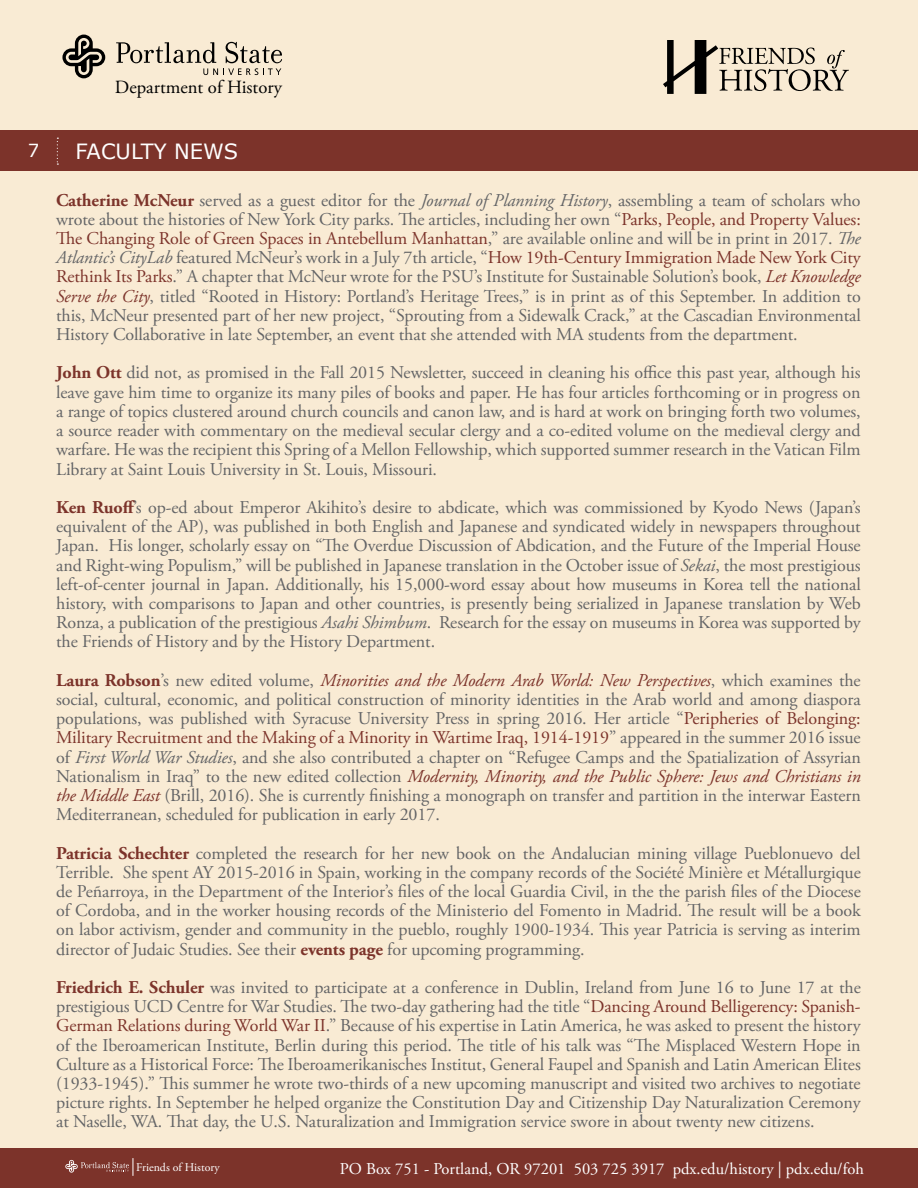
<style>
.page{position:relative;width:918px;height:1188px;background:#f9ebd4}
.page>*{position:absolute;margin:0;border:0;box-sizing:border-box;transform-origin:0 0}
.t1{font:21px "Verdana";color:#fff}
.t2{font:18.6px "Adobe Garamond Pro";color:#000}
.t3{font:18px/19.2px "Adobe Garamond Pro";letter-spacing:-.005em;color:#636466;text-align:justify}
.t4{font:18px "Verdana";color:#fff}
.t5{font:16.5px "Adobe Garamond Pro";color:#fff}
.t6{font:11.85px "Adobe Garamond Pro";color:#fff}
.s1{font-weight:700;color:#7c332a}
.s2{font-style:italic}
.s3{color:#7c332a}
.s4{font-style:italic;color:#7c332a}
</style>
<div class="page">
<div style="left:0;top:1148px;width:918px;height:40px;background:#7c332a"></div>
<svg style="left:65px;top:1158px;width:69px;height:18px"></svg>
<div style="left:0;top:130px;width:918px;height:41px;background:#7c332a"></div>
<svg style="left:57px;top:138px;width:1px;height:27px"></svg>
<svg style="left:663px;top:40px;width:186px;height:54px"></svg>
<svg style="left:62px;top:35px;width:43px;height:43px"></svg>
<svg style="left:116px;top:42px;width:166px;height:33px"></svg>
<p class="t2" style="left:115px;top:76px;width:169px">Department of History</p>
<p class="t4" style="left:28px;top:138px;width:13px">7</p>
<p class="t1" style="left:76px;top:137px;width:164px">FACULTY NEWS</p>
<p class="t3" style="left:56px;top:191px;width:806px"><span class="s1">Catherine McNeur</span> served as a guest editor for the <span class="s2">Journal of Planning History</span>, assembling a team of scholars who wrote about the histories of New York City parks. The articles, including her own “<span class="s3">Parks, People, and Property Values:<br>The Changing Role of Green Spaces in Antebellum Manhattan</span>,” are available online and will be in print in 2017. <span class="s2">The Atlantic’s CityLab</span> featured McNeur’s work in a July 7th article, “<span class="s3">How 19th-Century Immigration Made New York City Rethink Its Parks</span>.” A chapter that McNeur wrote for the PSU’s Institute for Sustainable Solution’s book, <span class="s4">Let Knowledge Serve the City</span>, titled “Rooted in History: Portland’s Heritage Trees,” is in print as of this September. In addition to this, McNeur presented part of her new project, “Sprouting from a Sidewalk Crack,” at the Cascadian Environmental History Collaborative in late September, an event that she attended with MA students from the department.</p>
<p class="t3" style="left:56px;top:364px;width:806px"><span class="s1">John Ott</span> did not, as promised in the Fall 2015 Newsletter, succeed in cleaning his office this past year, although his leave gave him time to organize its many piles of books and paper. He has four articles forthcoming or in progress on a range of topics clustered around church councils and canon law, and is hard at work on bringing forth two volumes, a source reader with commentary on the medieval secular clergy and a co-edited volume on the medieval clergy and warfare. He was the recipient this Spring of a Mellon Fellowship, which supported summer research in the Vatican Film Library at Saint Louis University in St. Louis, Missouri.</p>
<p class="t3" style="left:56px;top:498px;width:806px"><span class="s1">Ken Ruoff</span>’s op-ed about Emperor Akihito’s desire to abdicate, which was commissioned by Kyodo News (Japan’s equivalent of the AP), was published in both English and Japanese and syndicated widely in newspapers throughout Japan. His longer, scholarly essay on “The Overdue Discussion of Abdication, and the Future of the Imperial House and Right-wing Populism,” will be published in Japanese translation in the October issue of <span class="s2">Sekai</span>, the most prestigious left-of-center journal in Japan. Additionally, his 15,000-word essay about how museums in Korea tell the national history, with comparisons to Japan and other countries, is presently being serialized in Japanese translation by Web Ronza, a publication of the prestigious <span class="s2">Asahi Shimbum</span>. Research for the essay on museums in Korea was supported by the Friends of History and by the History Department.</p>
<p class="t3" style="left:56px;top:671px;width:806px"><span class="s1">Laura Robson</span>’s new edited volume, <span class="s4">Minorities and the Modern Arab World: New Perspectives</span>, which examines the social, cultural, economic, and political construction of minority identities in the Arab world and among diaspora populations, was published with Syracuse University Press in spring 2016. Her article “<span class="s3">Peripheries of Belonging:<br>Military Recruitment and the Making of a Minority in Wartime Iraq, 1914-1919</span>” appeared in the summer 2016 issue of <span class="s2">First World War Studies</span>, and she also contributed a chapter on “Refugee Camps and the Spatialization of Assyrian Nationalism in Iraq” to the new edited collection <span class="s4">Modernity, Minority, and the Public Sphere: Jews and Christians in the Middle East</span> (Brill, 2016). She is currently finishing a monograph on transfer and partition in the interwar Eastern Mediterranean, scheduled for publication in early 2017.</p>
<p class="t3" style="left:56px;top:844px;width:806px"><span class="s1">Patricia Schechter</span> completed the research for her new book on the Andalucian mining village Pueblonuevo del Terrible. She spent AY 2015-2016 in Spain, working in the company records of the Société Minière et Métallurgique de Peñarroya, in the Department of the Interior’s files of the local Guardia Civil, in the the parish files of the Diocese of Cordoba, and in the worker housing records of the Ministerio del Fomento in Madrid. The result will be a book on labor activism, gender and community in the pueblo, roughly 1900-1934. This year Patricia is serving as interim director of Judaic Studies. See their <span class="s1">events page</span> for upcoming programming.</p>
<p class="t3" style="left:56px;top:978px;width:806px"><span class="s1">Friedrich E. Schuler</span> was invited to participate at a conference in Dublin, Ireland from June 16 to June 17 at the prestigious UCD Centre for War Studies. The two-day gathering had the title “<span class="s3">Dancing Around Belligerency: Spanish-German Relations during World War II</span>.” Because of his expertise in Latin America, he was asked to present the history of the Iberoamerican Institute, Berlin during this period. The title of his talk was “The Misplaced Western Hope in Culture as a Historical Force: The Iberoamerikanisches Institut, General Faupel and Spanish and Latin American Elites (1933-1945).” This summer he wrote two-thirds of a new upcoming manuscript and visited two archives to negotiate picture rights. In September he helped organize the Constitution Day and Citizenship Day Naturalization Ceremony at Naselle, WA. That day, the U.S. Naturalization and Immigration service swore in about twenty new citizens.</p>
<p class="t6" style="left:136px;top:1160px;width:85px">Friends of History</p>
<p class="t5" style="left:340px;top:1159px;width:526px">PO Box 751 - Portland, OR 97201 503 725 3917 pdx.edu/history | pdx.edu/foh</p>
</div>
